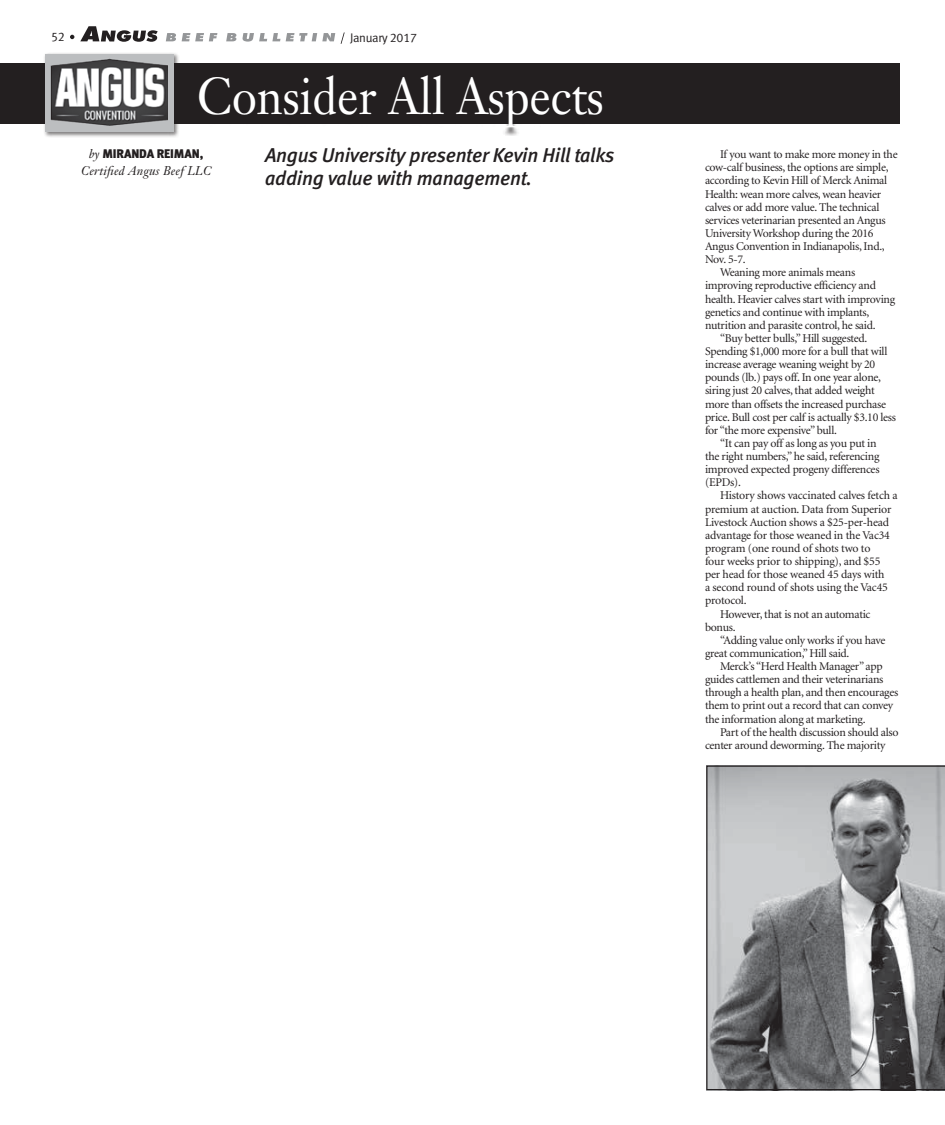
<style>
.page{position:relative;width:945px;height:1125px;background:#fff}
.page>*{position:absolute;margin:0;border:0;box-sizing:border-box;transform-origin:0 0}
.headline{font:51.25px "Janson Text";color:#fff;scale:.9 1}
.deck{font:italic 20px/22.5px "Meta Medium LF";letter-spacing:-.01em;color:#231f20}
.byline{font:italic 12.5px "Janson Text";letter-spacing:.01em;color:#231f20}
.byline-2{font:12.5px "Meta Black LF";letter-spacing:-.01em;color:#231f20}
.t1{font:12.5px "Meta Normal LF";letter-spacing:-.025em;color:#231f20}
.body_text{font:11.88px/13.1px "Minion";letter-spacing:-.025em;color:#231f20}
.s1{font-family:"Janson Text";font-style:italic}
</style>
<div class="page">
<svg style="left:80px;top:26px;width:78px;height:16px"></svg>
<svg style="left:166px;top:33px;width:10px;height:8px"></svg>
<svg style="left:182px;top:33px;width:35px;height:8px"></svg>
<svg style="left:226px;top:33px;width:10px;height:8px"></svg>
<svg style="left:243px;top:33px;width:37px;height:9px"></svg>
<svg style="left:286px;top:33px;width:49px;height:8px"></svg>
<svg style="left:70px;top:35px;width:4px;height:4px"></svg>
<svg style="left:341px;top:32px;width:4px;height:12px"></svg>
<div style="left:0;top:64px;width:900px;height:60px;background:#231f20"></div>
<div style="left:43px;top:52px;width:137px;height:85px;background:#231f20;opacity:.59"></div>
<div style="left:45px;top:54px;width:129px;height:77px;background:#bcbec0"></div>
<img style="left:50px;top:58px;width:117px;height:68px">
<div style="left:195px;top:77px;width:411px;height:59px;background:#231f20;opacity:.75"></div>
<svg style="left:706px;top:766px;width:239px;height:324px;background:#939496"></svg>
<p class="t1" style="left:51px;top:30px;width:15px">52</p>
<p class="t1" style="left:350px;top:31px;width:69px">January 2017</p>
<p class="headline" style="left:197px;top:64px;width:453px">Consider All Aspects</p>
<p class="byline-2" style="left:89px;top:146px;width:116px"><span class="s1">by</span> MIRANDA REIMAN,</p>
<p class="byline" style="left:81px;top:163px;width:132px">Certified Angus Beef LLC</p>
<p class="deck" style="left:265px;top:144px;width:351px">Angus University presenter Kevin Hill talks adding value with management.</p>
<p class="body_text" style="left:705px;top:148px;width:194px;text-indent:15px">If you want to make more money in the cow-calf business, the options are simple, according to Kevin Hill of Merck Animal Health: wean more calves, wean heavier calves or add more value. The technical services veterinarian presented an Angus University Workshop during the 2016<br>Angus Convention in Indianapolis, Ind., Nov. 5-7.</p>
<p class="body_text" style="left:705px;top:266px;width:192px;text-indent:15px">Weaning more animals means improving reproductive efficiency and health. Heavier calves start with improving genetics and continue with implants, nutrition and parasite control, he said.</p>
<p class="body_text" style="left:705px;top:332px;width:193px;text-indent:15px">“Buy better bulls,” Hill suggested.<br>Spending $1,000 more for a bull that will increase average weaning weight by 20 pounds (lb.) pays off. In one year alone, siring just 20 calves, that added weight more than offsets the increased purchase price. Bull cost per calf is actually $3.10 less for “the more expensive” bull.</p>
<p class="body_text" style="left:705px;top:437px;width:176px;text-indent:15px">“It can pay off as long as you put in the right numbers,” he said, referencing improved expected progeny differences (EPDs).</p>
<p class="body_text" style="left:705px;top:489px;width:194px;text-indent:15px">History shows vaccinated calves fetch a premium at auction. Data from Superior Livestock Auction shows a $25-per-head advantage for those weaned in the Vac34 program (one round of shots two to<br>four weeks prior to shipping), and $55 per head for those weaned 45 days with<br>a second round of shots using the Vac45 protocol.</p>
<p class="body_text" style="left:705px;top:608px;width:167px;text-indent:15px">However, that is not an automatic bonus.</p>
<p class="body_text" style="left:705px;top:634px;width:182px;text-indent:15px">“Adding value only works if you have great communication,” Hill said.</p>
<p class="body_text" style="left:705px;top:660px;width:195px;text-indent:15px">Merck’s “Herd Health Manager” app guides cattlemen and their veterinarians through a health plan, and then encourages them to print out a record that can convey the information along at marketing.</p>
<p class="body_text" style="left:705px;top:726px;width:195px;text-indent:15px">Part of the health discussion should also center around deworming. The majority</p>
</div>
